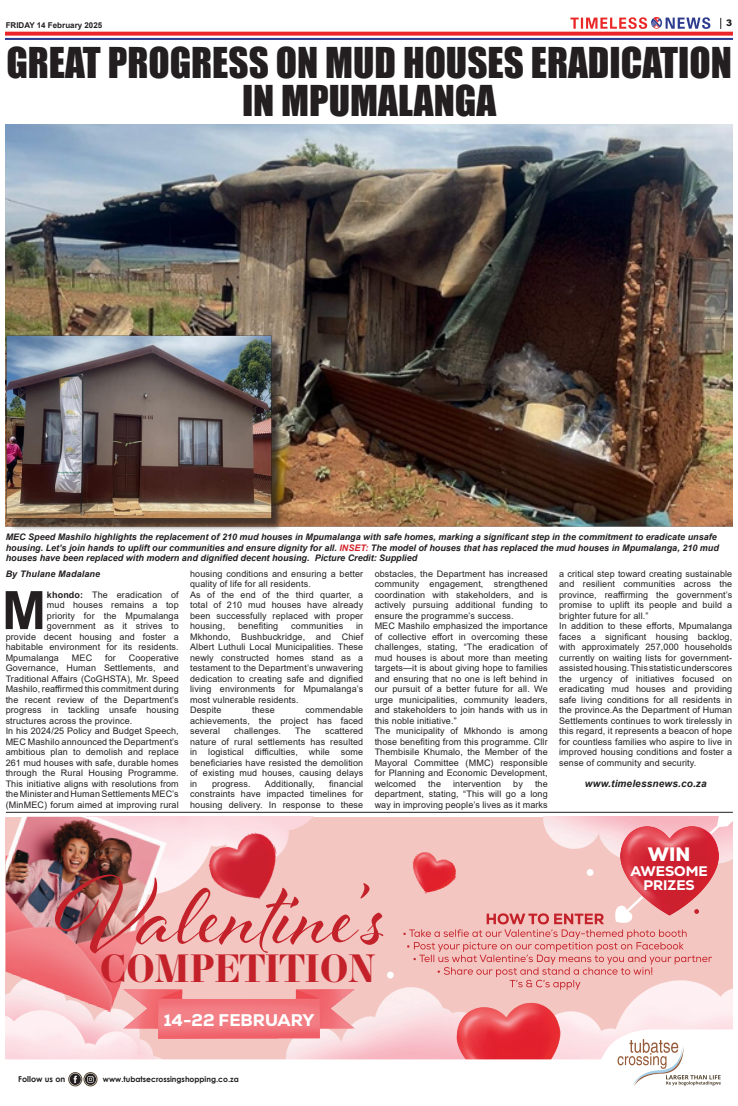
<style>
.page{position:relative;width:738px;height:1106px;background:#fff}
.page>*{position:absolute;margin:0;border:0;box-sizing:border-box;transform-origin:0 0}
.t1{font:103.7px "Al Fresco";color:#c4222a}
.t2{font:700 53px "Arial";color:#231f20}
.t3{font:39px/38px "Impact";color:#231f20;text-align:center}
.t4{font:700 37.5px "Essonnes Display";color:#c4222a}
.t5{font:19.4px "Nexa Trial Black";color:#fff}
.t6{font:800 17.2px "Nexa";color:#fff}
.t7{font:800 14.1px/14.1px "Nexa";color:#fff;text-align:center}
.t8{font:italic 700 10px "Arial";letter-spacing:.015em;color:#231f20}
.t9{font:9px/10.5px "Arial";letter-spacing:.015em;color:#231f20;text-align:justify}
.t10{font:italic 700 9px/10.8px "Arial";color:#231f20}
.t11{font:900 9px "Arial";color:#231f20}
.t12{font:700 8.1px "Century Gothic";color:#231f20}
.t13{font:700 8px "Arial";color:#231f20}
.t14{font:700 7.8px "Century Gothic";color:#231f20}
.s1{color:#d2232a}
.s2{font-weight:700}
</style>
<div class="page">
<img style="left:6px;top:18px;width:725px;height:21px">
<div style="left:6px;top:22px;width:115px;height:7px;background:#fff"></div>
<img style="left:6px;top:125px;width:725px;height:402px">
<div style="left:6px;top:816px;width:726px;height:284px;background:#f3c6c1"></div>
<img style="left:169px;top:816px;width:145px;height:75px">
<img style="left:560px;top:989px;width:172px;height:40px">
<img style="left:354px;top:988px;width:102px;height:41px">
<img style="left:500px;top:816px;width:115px;height:60px">
<img style="left:6px;top:1016px;width:118px;height:13px">
<img style="left:456px;top:1002px;width:104px;height:27px">
<img style="left:412px;top:852px;width:44px;height:42px">
<img style="left:6px;top:816px;width:163px;height:200px">
<svg style="left:6px;top:1029px;width:726px;height:71px;fill:#fff"></svg>
<svg style="left:617px;top:1039px;width:103px;height:47px"></svg>
<div style="left:68px;top:1072px;width:14px;height:14px;border:1px solid #53442f;border-radius:50%"></div>
<div style="left:84px;top:1072px;width:13px;height:14px;border:1px solid #53442f;border-radius:50%"></div>
<svg style="left:70px;top:1073px;width:26px;height:11px"></svg>
<img style="left:204px;top:828px;width:82px;height:72px">
<img style="left:124px;top:989px;width:230px;height:49px">
<div style="left:586px;top:869px;width:7px;height:7px;background:#fff;border-radius:50%"></div>
<svg style="left:386px;top:971px;width:7px;height:7px"></svg>
<svg style="left:403px;top:913px;width:308px;height:76px"></svg>
<img style="left:615px;top:816px;width:117px;height:106px">
<hr style="left:6px;top:812px;width:726px;height:1px;background:#231f20">
<div style="left:8px;top:337px;width:275px;height:194px;background:#231f20;opacity:.75"></div>
<img style="left:6px;top:335px;width:265px;height:184px">
<p class="t13" style="left:6px;top:19px;width:98px">FRIDAY 14 February 2025</p>
<p class="t11" style="left:725px;top:17px;width:8px">3</p>
<p class="t3" style="left:6px;top:43px;width:726px">GREAT PROGRESS ON MUD HOUSES ERADICATION<br>IN MPUMALANGA</p>
<p class="t10" style="left:6px;top:531px;width:714px">MEC Speed Mashilo highlights the replacement of 210 mud houses in Mpumalanga with safe homes, marking a significant step in the commitment to eradicate unsafe housing. Let’s join hands to uplift our communities and ensure dignity for all. <span class="s1">INSET:</span> The model of houses that has replaced the mud houses in Mpumalanga, 210 mud houses have been replaced with modern and dignified decent housing. Picture Credit: Supplied</p>
<p class="t10" style="left:6px;top:568px;width:96px">By Thulane Madalane</p>
<p class="t2" style="left:2px;top:573px;width:46px">M</p>
<p class="t9" style="left:47px;top:589px;width:133px"><span class="s2">khondo:</span> The eradication of</p>
<p class="t9" style="left:47px;top:599px;width:133px">mud houses remains a top</p>
<p class="t9" style="left:47px;top:610px;width:133px">priority for the Mpumalanga</p>
<p class="t9" style="left:47px;top:620px;width:133px">government as it strives to</p>
<p class="t9" style="left:6px;top:631px;width:174px">provide decent housing and foster a</p>
<p class="t9" style="left:6px;top:641px;width:174px">habitable environment for its residents.</p>
<p class="t9" style="left:6px;top:652px;width:55px">Mpumalanga</p>
<p class="t9" style="left:72px;top:652px;width:22px">MEC</p>
<p class="t9" style="left:105px;top:652px;width:12px">for</p>
<p class="t9" style="left:6px;top:652px;width:174px;text-indent:123px">Cooperative Governance, Human Settlements, and Traditional Affairs (CoGHSTA), Mr. Speed Mashilo, reaffirmed this commitment during the recent review of the Department’s progress in tackling unsafe housing structures across the province.</p>
<p class="t9" style="left:6px;top:725px;width:174px">In his 2024/25 Policy and Budget Speech, MEC Mashilo announced the Department’s ambitious plan to demolish and replace 261 mud houses with safe, durable homes through the Rural Housing Programme.<br>This initiative aligns with resolutions from the Minister and Human Settlements MEC’s (MinMEC) forum aimed at improving rural</p>
<p class="t9" style="left:190px;top:568px;width:174px">housing conditions and ensuring a better quality of life for all residents.</p>
<p class="t9" style="left:190px;top:589px;width:174px">As of the end of the third quarter, a total of 210 mud houses have already been successfully replaced with proper housing,</p>
<p class="t9" style="left:238px;top:620px;width:42px">benefiting</p>
<p class="t9" style="left:291px;top:620px;width:53px">communities</p>
<p class="t9" style="left:190px;top:620px;width:174px;text-indent:166px">in Mkhondo, Bushbuckridge, and Chief Albert Luthuli Local Municipalities. These newly constructed homes stand as a testament to the Department’s unwavering dedication to creating safe and dignified living environments for Mpumalanga’s most vulnerable residents.</p>
<p class="t9" style="left:190px;top:704px;width:33px">Despite</p>
<p class="t9" style="left:252px;top:704px;width:24px">these</p>
<p class="t9" style="left:190px;top:704px;width:174px;text-indent:115px">commendable achievements, the project has faced several</p>
<p class="t9" style="left:190px;top:725px;width:174px;text-indent:135px">scattered nature of rural settlements has resulted in logistical difficulties, while some beneficiaries have resisted the demolition of existing mud houses, causing delays in</p>
<p class="t9" style="left:234px;top:725px;width:48px">challenges.</p>
<p class="t9" style="left:295px;top:725px;width:17px">The</p>
<p class="t9" style="left:190px;top:778px;width:174px;text-indent:139px">financial constraints have impacted timelines for housing delivery. In response to these</p>
<p class="t9" style="left:212px;top:778px;width:40px">progress.</p>
<p class="t9" style="left:265px;top:778px;width:51px">Additionally,</p>
<p class="t9" style="left:374px;top:568px;width:174px">obstacles, the Department has increased community engagement, strengthened coordination with stakeholders, and is actively pursuing additional funding to ensure the programme’s success.</p>
<p class="t9" style="left:374px;top:620px;width:174px">MEC Mashilo emphasized the importance of collective effort in overcoming these challenges, stating, “The eradication of mud houses is about more than meeting targets—it is about giving hope to families and ensuring that no one is left behind in our pursuit of a better future for all. We urge municipalities, community leaders, and stakeholders to join hands with us in this noble initiative.”</p>
<p class="t9" style="left:374px;top:725px;width:174px">The municipality of Mkhondo is among those benefiting from this programme. Cllr Thembisile Khumalo, the Member of the Mayoral Committee (MMC) responsible for Planning and Economic Development, welcomed</p>
<p class="t9" style="left:374px;top:778px;width:174px;text-indent:160px">the department, stating, “This will go a long way in improving people’s lives as it marks</p>
<p class="t9" style="left:428px;top:778px;width:14px">the</p>
<p class="t9" style="left:453px;top:778px;width:50px">intervention</p>
<p class="t9" style="left:513px;top:778px;width:11px">by</p>
<p class="t9" style="left:558px;top:568px;width:174px">a critical step toward creating sustainable and resilient communities across the province, reaffirming the government’s promise to uplift its people and build a brighter future for all.”</p>
<p class="t9" style="left:558px;top:620px;width:174px">In addition to these efforts, Mpumalanga faces a significant housing backlog, with approximately 257,000 households currently on waiting lists for government&shy;assisted housing. This statistic underscores the urgency of initiatives focused on eradicating mud houses and providing safe living conditions for all residents in the province.As the Department of Human Settlements continues to work tirelessly in this regard, it represents a beacon of hope for countless families who aspire to live in improved housing conditions and foster a sense of community and security.</p>
<p class="t8" style="left:584px;top:776px;width:123px">www.timelessnews.co.za</p>
<p class="t1" style="left:55px;top:845px;width:333px">Valentine’s</p>
<p class="t4" style="left:100px;top:941px;width:277px">COMPETITION</p>
<p class="t6" style="left:164px;top:1008px;width:152px">14-22 FEBRUARY</p>
<p class="t5" style="left:647px;top:843px;width:44px">WIN</p>
<p class="t7" style="left:630px;top:863px;width:79px">AWESOME<br>PRIZES</p>
<p class="t12" style="left:18px;top:1073px;width:48px">Follow us on</p>
<p class="t14" style="left:103px;top:1073px;width:137px">www.tubatsecrossingshopping.co.za</p>
</div>
